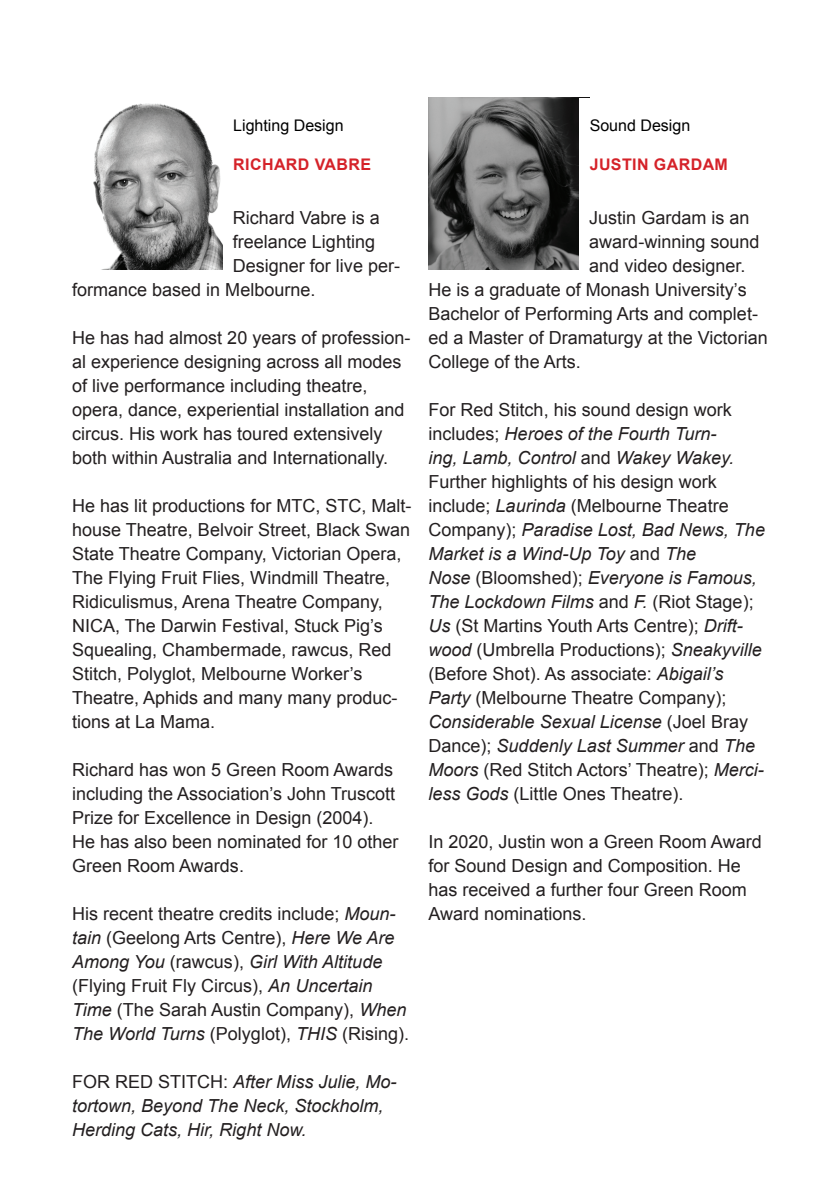
<style>
.page{position:relative;width:840px;height:1191px;background:#fff}
.page>*{position:absolute;margin:0;border:0;box-sizing:border-box;transform-origin:0 0}
.t1{font:18px/24px "Arial";color:#231f20}
.t2{font:italic 18px/24px "Arial";color:#231f20}
.t3{font:16px "Arial";color:#000}
.t4{font:700 16px "Arial";letter-spacing:.025em;color:#d52229}
.s1{font-style:italic}
.s2{font-style:normal}
</style>
<div class="page">
<img style="left:93px;top:103px;width:130px;height:167px">
<img style="left:428px;top:98px;width:151px;height:172px">
<p class="t3" style="left:233px;top:115px;width:112px">Lighting Design</p>
<p class="t4" style="left:233px;top:154px;width:139px">RICHARD VABRE</p>
<p class="t1" style="left:233px;top:206px;width:148px">Richard Vabre is a</p>
<p class="t1" style="left:233px;top:230px;width:144px">freelance Lighting</p>
<p class="t1" style="left:233px;top:254px;width:169px">Designer for live per-</p>
<p class="t1" style="left:72px;top:278px;width:245px">formance based in Melbourne.</p>
<p class="t1" style="left:72px;top:326px;width:340px">He has had almost 20 years of profession&shy;al experience designing across all modes of live performance including theatre, opera, dance, experiential installation and circus. His work has toured extensively both within Australia and Internationally.</p>
<p class="t1" style="left:72px;top:494px;width:341px">He has lit productions for MTC, STC, Malt&shy;house Theatre, Belvoir Street, Black Swan State Theatre Company, Victorian Opera, The Flying Fruit Flies, Windmill Theatre, Ridiculismus, Arena Theatre Company, NICA, The Darwin Festival, Stuck Pig’s Squealing, Chambermade, rawcus, Red Stitch, Polyglot, Melbourne Worker’s Theatre, Aphids and many many produc&shy;tions at La Mama.</p>
<p class="t1" style="left:72px;top:758px;width:328px">Richard has won 5 Green Room Awards including the Association’s John Truscott Prize for Excellence in Design (2004).<br>He has also been nominated for 10 other Green Room Awards.</p>
<p class="t1" style="left:72px;top:902px;width:338px">His recent theatre credits include; <span class="s1">Moun&shy;tain</span> (Geelong Arts Centre), <span class="s1">Here We Are Among You</span> (rawcus), <span class="s1">Girl With Altitude </span>(Flying Fruit Fly Circus), <span class="s1">An Uncertain Time</span> (The Sarah Austin Company), <span class="s1">When The World Turns</span> (Polyglot), <span class="s1">THIS</span> (Rising).</p>
<p class="t2" style="left:72px;top:1070px;width:326px"><span class="s2">FOR RED STITCH:</span> After Miss Julie, Mo&shy;tortown, Beyond The Neck, Stockholm,<br>Herding Cats, Hir, Right Now.</p>
<p class="t3" style="left:589px;top:115px;width:102px">Sound Design</p>
<p class="t4" style="left:589px;top:154px;width:140px">JUSTIN GARDAM</p>
<p class="t1" style="left:589px;top:206px;width:162px">Justin Gardam is an</p>
<p class="t1" style="left:589px;top:230px;width:172px">award-winning sound</p>
<p class="t1" style="left:589px;top:254px;width:158px">and video designer.</p>
<p class="t1" style="left:428px;top:278px;width:319px">He is a graduate of Monash University’s</p>
<p class="t1" style="left:428px;top:302px;width:331px">Bachelor of Performing Arts and complet-</p>
<p class="t1" style="left:428px;top:326px;width:340px">ed a Master of Dramaturgy at the Victorian</p>
<p class="t1" style="left:428px;top:350px;width:154px">College of the Arts.</p>
<p class="t1" style="left:428px;top:398px;width:338px">For Red Stitch, his sound design work includes; <span class="s1">Heroes of the Fourth Turn-<br>ing, Lamb, Control</span> and <span class="s1">Wakey Wakey.<br></span>Further highlights of his design work include; <span class="s1">Laurinda</span> (Melbourne Theatre Company); <span class="s1">Paradise Lost, Bad News, The Market is a Wind-Up Toy</span> and <span class="s1">The<br>Nose</span> (Bloomshed); <span class="s1">Everyone is Famous, The Lockdown Films</span> and <span class="s1">F.</span> (Riot Stage); <span class="s1">Us</span> (St Martins Youth Arts Centre); <span class="s1">Drift&shy;wood</span> (Umbrella Productions); <span class="s1">Sneakyville </span>(Before Shot). As associate: <span class="s1">Abigail’s Party</span> (Melbourne Theatre Company); <span class="s1">Considerable Sexual License</span> (Joel Bray Dance); <span class="s1">Suddenly Last Summer</span> and <span class="s1">The Moors</span> (Red Stitch Actors’ Theatre); <span class="s1">Merci&shy;less Gods</span> (Little Ones Theatre).</p>
<p class="t1" style="left:428px;top:830px;width:334px">In 2020, Justin won a Green Room Award for Sound Design and Composition. He has received a further four Green Room<br>Award nominations.</p>
</div>
